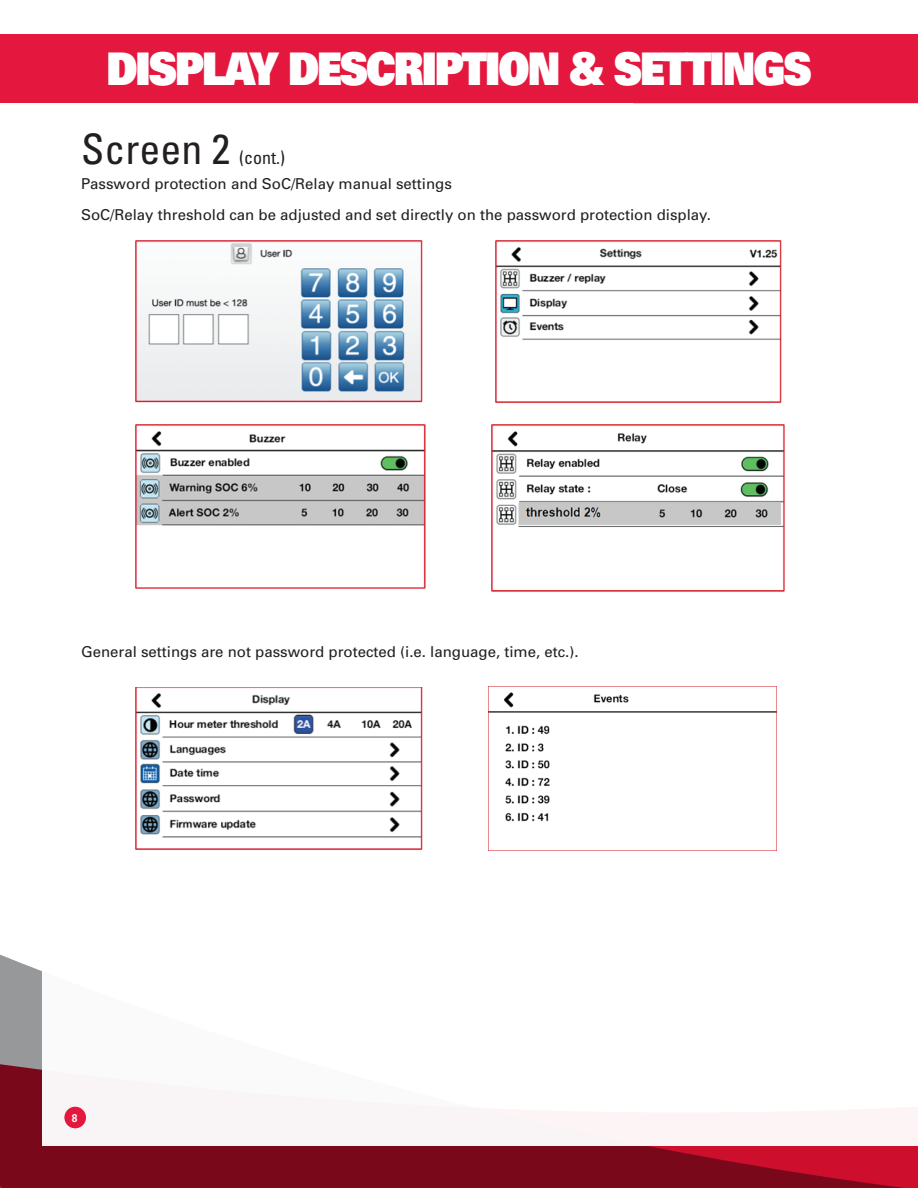
<style>
.page{position:relative;width:918px;height:1188px;background:#fff}
.page>*{position:absolute;margin:0;border:0;box-sizing:border-box;transform-origin:0 0}
.t1{font:900 45px "Univers";letter-spacing:-.05em;color:#fff;scale:.87 1}
.Labels{font:condensed 42px "Univers";color:#231f20}
.Labels-2{font:condensed 18px "Univers";color:#231f20}
.Labels-3{font:15px "Univers";color:#231f20}
.t2{font:700 11.25px "Univers";color:#fff;scale:.9 1}
</style>
<div class="page">
<svg style="left:0;top:954px;width:918px;height:234px;background:#88182b"></svg>
<div style="left:42px;top:857px;width:876px;height:289px;background:#fff"></div>
<div style="left:0;top:35px;width:918px;height:68px;background:#e4183e"></div>
<img style="left:136px;top:240px;width:287px;height:163px">
<img style="left:495px;top:240px;width:287px;height:163px">
<img style="left:136px;top:425px;width:290px;height:164px">
<img style="left:491px;top:425px;width:294px;height:167px">
<img style="left:136px;top:687px;width:287px;height:163px">
<img style="left:488px;top:687px;width:288px;height:163px">
<div style="left:64px;top:1107px;width:22px;height:21px;background:#e4183e;border-radius:50%"></div>
<p class="t1" style="left:106px;top:39px;width:812px">DISPLAY DESCRIPTION &amp; SETTINGS</p>
<p class="Labels" style="left:81px;top:122px;width:151px">Screen 2</p>
<p class="Labels-2" style="left:239px;top:146px;width:48px">(cont.)</p>
<p class="Labels-3" style="left:81px;top:175px;width:372px">Password protection and SoC/Relay manual settings</p>
<p class="Labels-3" style="left:81px;top:206px;width:631px">SoC/Relay threshold can be adjusted and set directly on the password protection display.</p>
<p class="Labels-3" style="left:81px;top:642px;width:499px">General settings are not password protected (i.e. language, time, etc.).</p>
<p class="t2" style="left:72px;top:1111px;width:8px">8</p>
</div>
